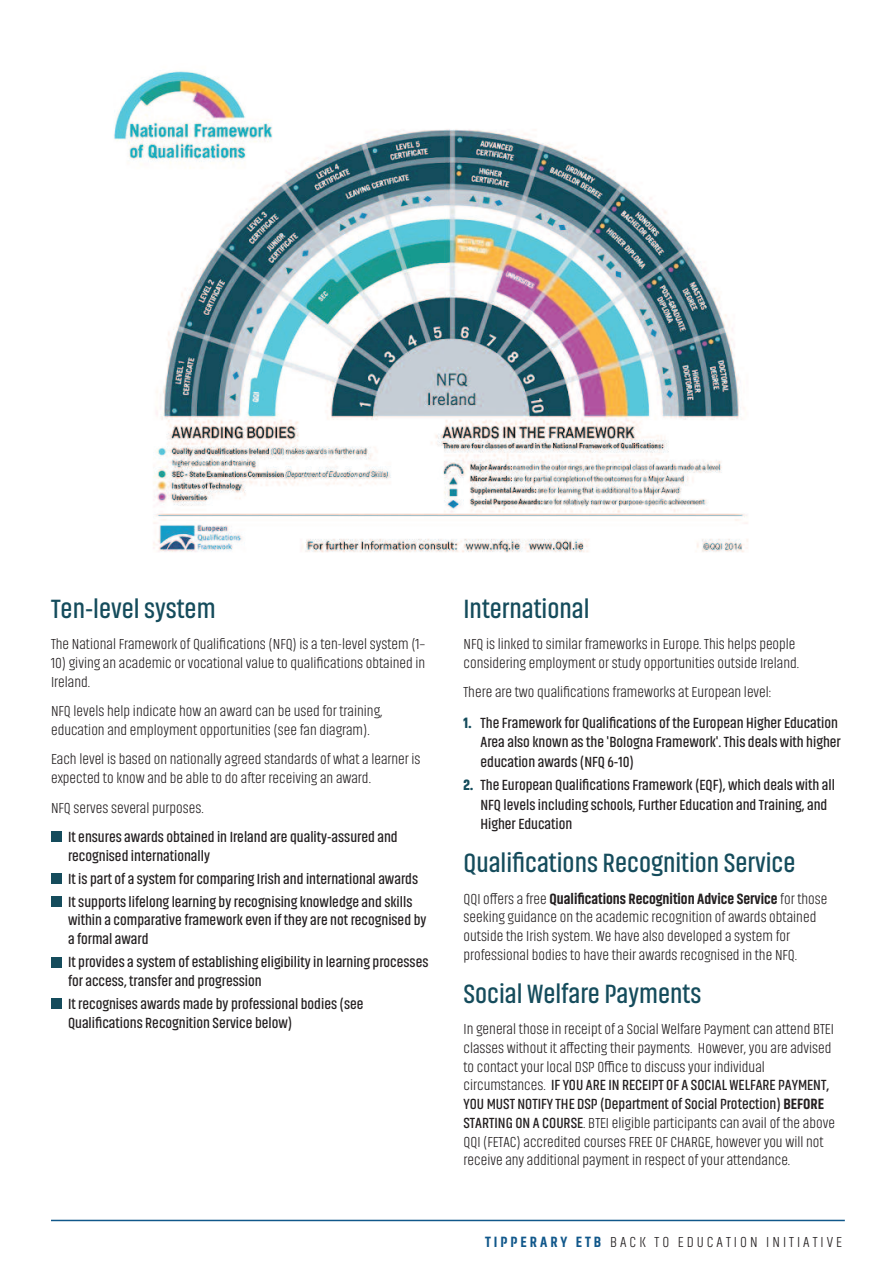
<style>
.page{position:relative;width:893px;height:1263px;background:#fff}
.page>*{position:absolute;margin:0;border:0;box-sizing:border-box;transform-origin:0 0}
.t1{font:600 27px "Akhand";color:#154c5c}
.t2{font:300 15px/18.8px "Akhand";color:#231f20}
.t3{font:600 15px/18.8px "Akhand";color:#231f20}
.t4{font:300 15px "Akhand";letter-spacing:.2em;color:#231f20}
.s1{font-weight:900;color:#154c5c}
.s2{font-weight:800}
.s3{font-weight:600}
.s4{font-weight:800;color:#10578a}
</style>
<div class="page">
<hr style="left:51px;top:1220px;width:794px;height:1px;background:#10578a">
<div style="left:51px;top:832px;width:10px;height:10px;background:#154c5c"></div>
<div style="left:51px;top:873px;width:10px;height:11px;background:#154c5c"></div>
<div style="left:51px;top:896px;width:10px;height:11px;background:#154c5c"></div>
<div style="left:51px;top:957px;width:10px;height:10px;background:#154c5c"></div>
<div style="left:51px;top:999px;width:10px;height:10px;background:#154c5c"></div>
<img style="left:114px;top:71px;width:634px;height:482px">
<h1 class="t1" style="left:51px;top:598px;width:166px">Ten-level system</h1>
<p class="t2" style="left:51px;top:636px;width:376px">The National Framework of Qualifications (NFQ) is a ten-level system (1–</p>
<p class="t2" style="left:51px;top:655px;width:376px">10) giving an academic or vocational value to qualifications obtained in<br>Ireland.</p>
<p class="t2" style="left:51px;top:703px;width:333px">NFQ levels help indicate how an award can be used for training, education and employment opportunities (see fan diagram).</p>
<p class="t2" style="left:51px;top:751px;width:371px">Each level is based on nationally agreed standards of what a learner is expected to know and be able to do after receiving an award.</p>
<p class="t2" style="left:51px;top:799px;width:154px">NFQ serves several purposes.</p>
<p class="t3" style="left:68px;top:828px;width:331px">It ensures awards obtained in Ireland are quality-assured and recognised internationally</p>
<p class="t3" style="left:68px;top:868px;width:352px;line-height:23px">It is part of a system for comparing Irish and international awards<br>It supports lifelong learning by recognising knowledge and skills</p>
<p class="t3" style="left:68px;top:912px;width:360px">within a comparative framework even if they are not recognised by a formal award</p>
<p class="t3" style="left:68px;top:954px;width:362px">It provides a system of establishing eligibility in learning processes for access, transfer and progression</p>
<p class="t3" style="left:68px;top:995px;width:297px">It recognises awards made by professional bodies (see<br>Qualifications Recognition Service below)</p>
<h1 class="t1" style="left:463px;top:598px;width:128px">International</h1>
<p class="t2" style="left:463px;top:636px;width:337px">NFQ is linked to similar frameworks in Europe. This helps people considering employment or study opportunities outside Ireland.</p>
<p class="t2" style="left:463px;top:684px;width:309px">There are two qualifications frameworks at European level:</p>
<p class="t3" style="left:480px;top:714px;width:362px;line-height:19.5px;text-indent:-17px"><span class="s1">1.</span> The Framework for Qualifications of the European Higher Education<br>Area also known as the 'Bologna Framework'. This deals with higher education awards (NFQ 6-10)</p>
<p class="t3" style="left:480px;top:776px;width:356px;line-height:19.5px;text-indent:-17px"><span class="s1">2.</span> The European Qualifications Framework (EQF), which deals with all<br>NFQ levels including schools, Further Education and Training, and<br>Higher Education</p>
<h1 class="t1" style="left:463px;top:852px;width:334px">Qualifications Recognition Service</h1>
<p class="t2" style="left:463px;top:890px;width:365px">QQI offers a free <span class="s2">Qualifications Recognition Advice Service</span> for those seeking guidance on the academic recognition of awards obtained outside the Irish system. We have also developed a system for professional bodies to have their awards recognised in the NFQ.</p>
<h1 class="t1" style="left:463px;top:983px;width:239px">Social Welfare Payments</h1>
<p class="t2" style="left:463px;top:1021px;width:373px">In general those in receipt of a Social Welfare Payment can attend BTEI classes without it affecting their payments. However, you are advised to contact your local DSP Office to discuss your individual circumstances. <span class="s3">IF YOU ARE IN RECEIPT OF A SOCIAL WELFARE PAYMENT, YOU MUST NOTIFY THE DSP (Department of Social Protection)</span> <span class="s2">BEFORE </span><span class="s3">STARTING ON A COURSE</span>. BTEI eligible participants can avail of the above QQI (FETAC) accredited courses FREE OF CHARGE, however you will not receive any additional payment in respect of your attendance.</p>
<p class="t4" style="left:485px;top:1237px;width:358px"><span class="s4">TIPPERARY ETB</span> BACK TO EDUCATION INITIATIVE</p>
</div>
